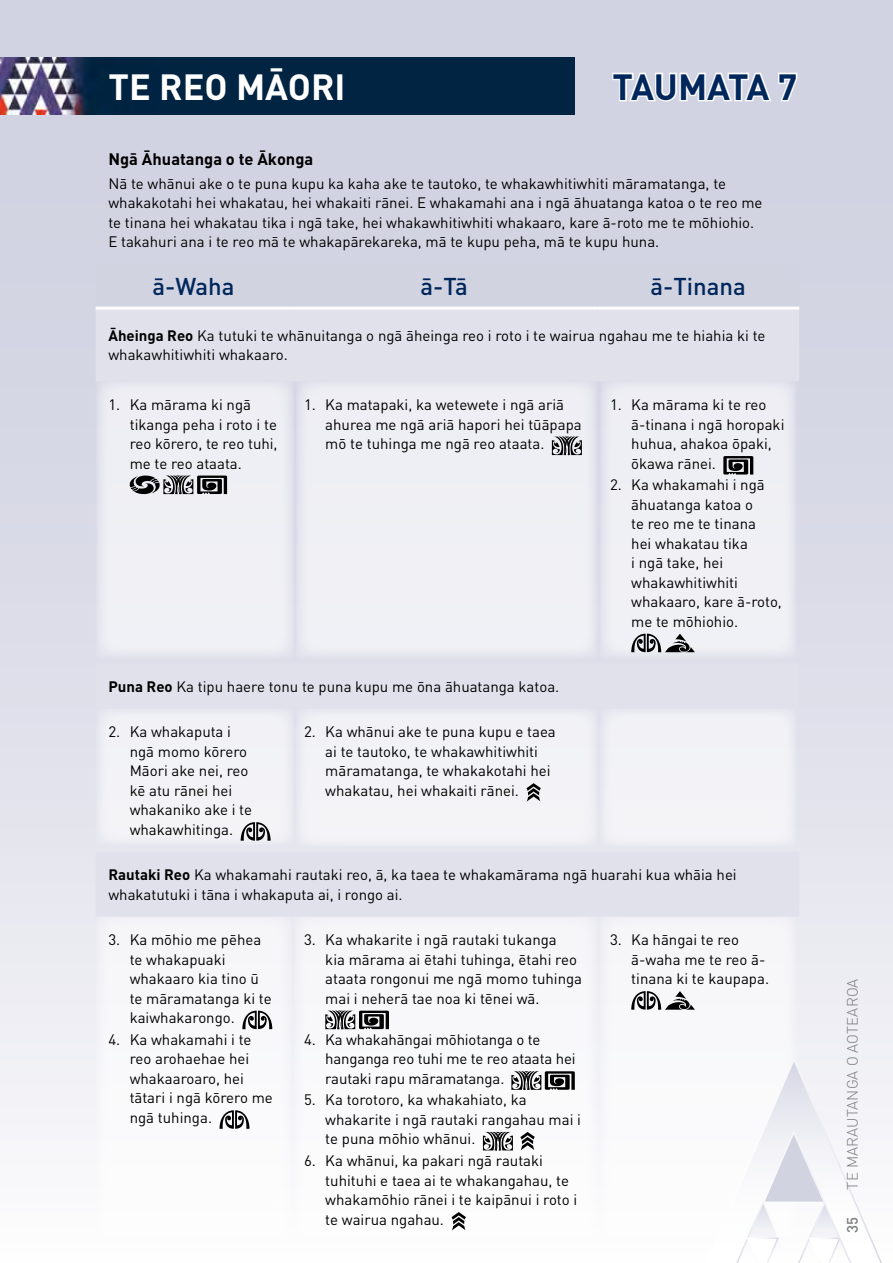
<style>
.page{position:relative;width:893px;height:1263px;background:#fff}
.page>*{position:absolute;margin:0;border:0;box-sizing:border-box;transform-origin:0 0}
.t1{font:700 36px "DIN Pro";color:#fff}
.t2{font:700 36px "DIN Pro";letter-spacing:-.03em;color:#00275b}
.t3{font:500 24px "DIN Pro";color:#00275b}
.t4{font:700 16.5px "DIN Pro";color:#000}
.t5{font:15px/19.5px "DIN Pro";color:#000}
.t6{font:300 15px "DIN Pro";letter-spacing:.01em;color:#7b7c7e}
.t7{font:500 15px "DIN Pro";color:#7b7c7e}
.s1{font-weight:700}
</style>
<div class="page">
<div style="left:0;top:0;width:893px;height:1263px;background:linear-gradient(to bottom,#c8cadc,#f7f7fa)"></div>
<div style="left:96px;top:914px;width:196px;height:326px;background:#fff"></div>
<div style="left:294px;top:914px;width:303px;height:326px;background:#fff"></div>
<div style="left:600px;top:914px;width:197px;height:327px;background:#f8f8fa"></div>
<img style="left:0;top:57px;width:574px;height:57px">
<svg style="left:611px;top:71px;width:189px;height:33px"></svg>
<svg style="left:698px;top:1056px;width:191px;height:207px"></svg>
<div style="left:96px;top:264px;width:703px;height:43px;background:#d1d3e1"></div>
<svg style="left:96px;top:310px;width:703px;height:607px;fill:#eeeff4"></svg>
<hr style="left:96px;top:307px;width:195px;height:3px;background:#fff">
<hr style="left:291px;top:307px;width:306px;height:3px;background:#fff">
<hr style="left:597px;top:307px;width:202px;height:3px;background:#fff">
<svg style="left:129px;top:475px;width:98px;height:19px;background:#6d6d70"></svg>
<svg style="left:552px;top:436px;width:30px;height:19px"></svg>
<svg style="left:723px;top:456px;width:30px;height:19px"></svg>
<svg style="left:631px;top:634px;width:64px;height:18px"></svg>
<svg style="left:241px;top:822px;width:30px;height:19px"></svg>
<svg style="left:526px;top:783px;width:15px;height:19px"></svg>
<svg style="left:242px;top:1011px;width:30px;height:18px"></svg>
<svg style="left:220px;top:1110px;width:29px;height:19px"></svg>
<svg style="left:325px;top:1011px;width:64px;height:18px"></svg>
<svg style="left:511px;top:1071px;width:64px;height:19px"></svg>
<svg style="left:483px;top:1132px;width:30px;height:18px"></svg>
<svg style="left:520px;top:1132px;width:15px;height:18px"></svg>
<svg style="left:451px;top:1212px;width:15px;height:18px"></svg>
<svg style="left:631px;top:991px;width:64px;height:19px"></svg>
<h1 class="t1" style="left:109px;top:62px;width:239px">TE REO MĀORI</h1>
<h1 class="t2" style="left:613px;top:62px;width:186px">TAUMATA 7</h1>
<p class="t4" style="left:108px;top:148px;width:206px">Ngā Āhuatanga o te Ākonga</p>
<p class="t5" style="left:108px;top:173px;width:656px">Nā te whānui ake o te puna kupu ka kaha ake te tautoko, te whakawhitiwhiti māramatanga, te whakakotahi hei whakatau, hei whakaiti rānei. E whakamahi ana i ngā āhuatanga katoa o te reo me te tinana hei whakatau tika i ngā take, hei whakawhitiwhiti whakaaro, kare ā-roto me te mōhiohio.<br>E takahuri ana i te reo mā te whakapārekareka, mā te kupu peha, mā te kupu huna.</p>
<h2 class="t3" style="left:153px;top:270px;width:83px">ā-Waha</h2>
<h2 class="t3" style="left:420px;top:270px;width:49px">ā-Tā</h2>
<h2 class="t3" style="left:650px;top:270px;width:97px">ā-Tinana</h2>
<p class="t5" style="left:108px;top:325px;width:658px"><span class="s1">Āheinga Reo</span> Ka tutuki te whānuitanga o ngā āheinga reo i roto i te wairua ngahau me te hiahia ki te whakawhitiwhiti whakaaro.</p>
<p class="t5" style="left:130px;top:394px;width:149px;text-indent:-21px">1. Ka mārama ki ngā tikanga peha i roto i te reo kōrero, te reo tuhi, me te reo ataata.</p>
<p class="t5" style="left:325px;top:394px;width:258px;text-indent:-21px">1. Ka matapaki, ka wetewete i ngā ariā ahurea me ngā ariā hapori hei tūāpapa mō te tuhinga me ngā reo ataata.</p>
<p class="t5" style="left:631px;top:394px;width:155px;text-indent:-21px">1. Ka mārama ki te reo ā-tinana i ngā horopaki huhua, ahakoa ōpaki, ōkawa rānei.</p>
<p class="t5" style="left:631px;top:474px;width:152px;text-indent:-21px">2. Ka whakamahi i ngā āhuatanga katoa o<br>te reo me te tinana<br>hei whakatau tika<br>i ngā take, hei whakawhitiwhiti whakaaro, kare ā-roto, me te mōhiohio.</p>
<p class="t5" style="left:108px;top:676px;width:452px"><span class="s1">Puna Reo</span> Ka tipu haere tonu te puna kupu me ōna āhuatanga katoa.</p>
<p class="t5" style="left:130px;top:721px;width:124px;text-indent:-21px">2. Ka whakaputa i ngā momo kōrero<br>Māori ake nei, reo kē atu rānei hei whakaniko ake i te whakawhitinga.</p>
<p class="t5" style="left:325px;top:721px;width:232px;text-indent:-21px">2. Ka whānui ake te puna kupu e taea ai te tautoko, te whakawhitiwhiti māramatanga, te whakakotahi hei whakatau, hei whakaiti rānei.</p>
<p class="t5" style="left:108px;top:864px;width:630px"><span class="s1">Rautaki Reo</span> Ka whakamahi rautaki reo, ā, ka taea te whakamārama ngā huarahi kua whāia hei whakatutuki i tāna i whakaputa ai, i rongo ai.</p>
<p class="t5" style="left:130px;top:929px;width:144px;text-indent:-21px">3. Ka mōhio me pēhea te whakapuaki whakaaro kia tino ū te māramatanga ki te kaiwhakarongo.</p>
<p class="t5" style="left:130px;top:1029px;width:145px;text-indent:-21px">4. Ka whakamahi i te reo arohaehae hei whakaaroaro, hei tātari i ngā kōrero me ngā tuhinga.</p>
<p class="t5" style="left:325px;top:929px;width:258px;text-indent:-21px">3. Ka whakarite i ngā rautaki tukanga<br>kia mārama ai ētahi tuhinga, ētahi reo ataata rongonui me ngā momo tuhinga mai i neherā tae noa ki tēnei wā.</p>
<p class="t5" style="left:325px;top:1029px;width:252px;text-indent:-21px">4. Ka whakahāngai mōhiotanga o te hanganga reo tuhi me te reo ataata hei rautaki rapu māramatanga.</p>
<p class="t5" style="left:325px;top:1090px;width:257px;text-indent:-21px">5. Ka torotoro, ka whakahiato, ka whakarite i ngā rautaki rangahau mai i te puna mōhio whānui.</p>
<p class="t5" style="left:325px;top:1150px;width:253px;text-indent:-21px">6. Ka whānui, ka pakari ngā rautaki tuhituhi e taea ai te whakangahau, te whakamōhio rānei i te kaipānui i roto i te wairua ngahau.</p>
<p class="t5" style="left:631px;top:929px;width:139px;text-indent:-21px">3. Ka hāngai te reo ā-waha me te reo ā&shy;tinana ki te kaupapa.</p>
<p class="t6" style="left:842px;top:1190px;width:213px;rotate:-90deg">TE MARAUTANGA O AOTEAROA</p>
<p class="t7" style="left:842px;top:1233px;width:17px;rotate:-90deg">35</p>
</div>
